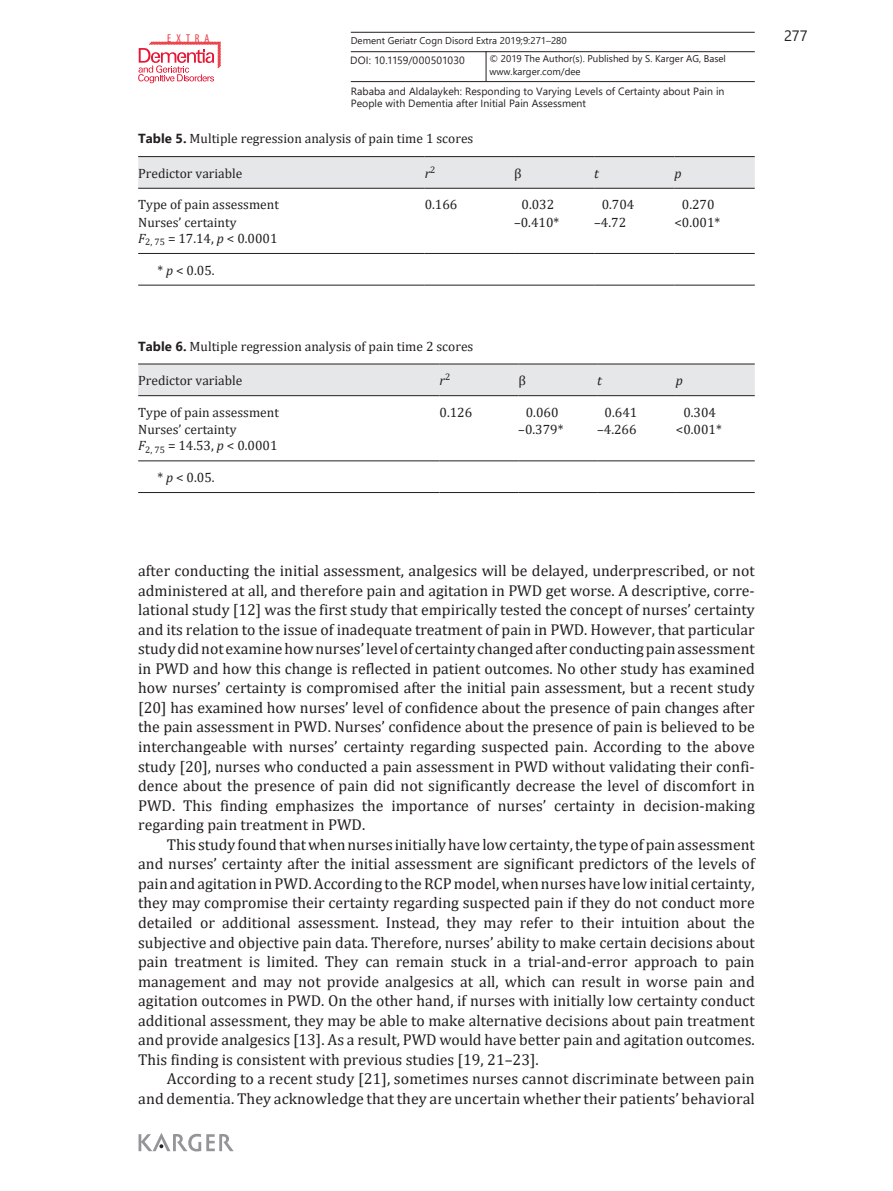
<style>
.page{position:relative;width:893px;height:1191px;background:#fff}
.page>*{position:absolute;margin:0;border:0;box-sizing:border-box;transform-origin:0 0}
.t1{font:15.75px/19.5px "Cambria";letter-spacing:.005em;color:#231f20;text-align:justify}
.t2{font:15px "Segoe UI";color:#231f20}
.t3{font:13.5px/17.4px "Cambria";color:#231f20;text-align:center}
.t4{font:italic 13.5px "Cambria";color:#231f20}
.t5{font:condensed 11.4px "Myriad Pro";letter-spacing:.445em;color:#e93840}
.t6{font:10.5px/12px "Segoe UI";letter-spacing:.005em;color:#231f20}
.t7{font:9.75px "Segoe UI";color:#231f20}
.s1{font-family:"Segoe UI";font-weight:700;font-size:13.2px}
.s2{font-style:italic}
</style>
<div class="page">
<svg style="left:138px;top:41px;width:83px;height:42px"></svg>
<hr style="left:351px;top:51px;width:404px;height:1px;background:#231f20">
<hr style="left:351px;top:81px;width:404px;height:1px;background:#231f20">
<hr style="left:351px;top:32px;width:404px;height:1px;background:#231f20">
<svg style="left:139px;top:1133px;width:95px;height:18px"></svg>
<hr style="left:486px;top:51px;width:1px;height:30px;background:#231f20">
<div style="left:138px;top:157px;width:617px;height:31px;background:#e6e7e9"></div>
<hr style="left:138px;top:156px;width:287px;height:1px;background:#231f20">
<hr style="left:425px;top:156px;width:89px;height:1px;background:#231f20">
<hr style="left:514px;top:156px;width:80px;height:1px;background:#231f20">
<hr style="left:594px;top:156px;width:80px;height:1px;background:#231f20">
<hr style="left:674px;top:156px;width:81px;height:1px;background:#231f20">
<hr style="left:138px;top:188px;width:287px;height:1px;background:#231f20">
<hr style="left:425px;top:188px;width:89px;height:1px;background:#231f20">
<hr style="left:514px;top:188px;width:80px;height:1px;background:#231f20">
<hr style="left:594px;top:188px;width:80px;height:1px;background:#231f20">
<hr style="left:674px;top:188px;width:81px;height:1px;background:#231f20">
<hr style="left:138px;top:253px;width:287px;height:1px;background:#231f20">
<hr style="left:425px;top:253px;width:89px;height:1px;background:#231f20">
<hr style="left:514px;top:253px;width:80px;height:1px;background:#231f20">
<hr style="left:594px;top:253px;width:80px;height:1px;background:#231f20">
<hr style="left:674px;top:253px;width:81px;height:1px;background:#231f20">
<hr style="left:138px;top:285px;width:287px;height:1px;background:#231f20">
<hr style="left:425px;top:285px;width:89px;height:1px;background:#231f20">
<hr style="left:514px;top:285px;width:80px;height:1px;background:#231f20">
<hr style="left:594px;top:285px;width:80px;height:1px;background:#231f20">
<hr style="left:674px;top:285px;width:81px;height:1px;background:#231f20">
<div style="left:138px;top:364px;width:617px;height:31px;background:#e6e7e9"></div>
<hr style="left:138px;top:363px;width:302px;height:1px;background:#231f20">
<hr style="left:440px;top:363px;width:78px;height:1px;background:#231f20">
<hr style="left:518px;top:363px;width:79px;height:1px;background:#231f20">
<hr style="left:597px;top:363px;width:79px;height:1px;background:#231f20">
<hr style="left:676px;top:363px;width:79px;height:1px;background:#231f20">
<hr style="left:138px;top:395px;width:302px;height:1px;background:#231f20">
<hr style="left:440px;top:395px;width:78px;height:1px;background:#231f20">
<hr style="left:518px;top:395px;width:79px;height:1px;background:#231f20">
<hr style="left:597px;top:395px;width:79px;height:1px;background:#231f20">
<hr style="left:676px;top:395px;width:79px;height:1px;background:#231f20">
<hr style="left:138px;top:460px;width:302px;height:1px;background:#231f20">
<hr style="left:440px;top:460px;width:78px;height:1px;background:#231f20">
<hr style="left:518px;top:460px;width:79px;height:1px;background:#231f20">
<hr style="left:597px;top:460px;width:79px;height:1px;background:#231f20">
<hr style="left:676px;top:460px;width:79px;height:1px;background:#231f20">
<hr style="left:138px;top:492px;width:302px;height:1px;background:#231f20">
<hr style="left:440px;top:492px;width:78px;height:1px;background:#231f20">
<hr style="left:518px;top:492px;width:79px;height:1px;background:#231f20">
<hr style="left:597px;top:492px;width:79px;height:1px;background:#231f20">
<hr style="left:676px;top:492px;width:79px;height:1px;background:#231f20">
<p class="t5" style="left:167px;top:31px;width:44px">EXTRA</p>
<p class="t7" style="left:351px;top:31px;width:217px">Dement Geriatr Cogn Disord Extra 2019;9:271–280</p>
<p class="t6" style="left:350px;top:53px;width:116px">DOI: 10.1159/000501030</p>
<p class="t7" style="left:489px;top:50px;width:238px">© 2019 The Author(s). Published by S. Karger AG, Basel</p>
<p class="t7" style="left:489px;top:62px;width:93px">www.karger.com/dee</p>
<p class="t6" style="left:351px;top:84px;width:375px">Rababa and Aldalaykeh: Responding to Varying Levels of Certainty about Pain in<br>People with Dementia after Initial Pain Assessment</p>
<p class="t3" style="left:138px;top:130px;width:337px"><span class="s1">Table 5.</span> Multiple regression analysis of pain time 1 scores</p>
<p class="t3" style="left:138px;top:164px;width:106px">Predictor variable</p>
<p class="t4" style="left:425px;top:163px;width:12px">r<sup>2</sup></p>
<p class="t3" style="left:514px;top:164px;width:9px">β</p>
<p class="t4" style="left:594px;top:163px;width:6px">t</p>
<p class="t4" style="left:674px;top:163px;width:9px">p</p>
<p class="t3" style="left:138px;top:196px;width:142px;text-align:left">Type of pain assessment<br>Nurses’ certainty</p>
<p class="t3" style="left:425px;top:196px;width:34px">0.166</p>
<p class="t3" style="left:514px;top:196px;width:47px">0.032 –0.410*</p>
<p class="t3" style="left:594px;top:196px;width:42px;text-align:left;text-indent:7px">0.704 –4.72</p>
<p class="t3" style="left:674px;top:196px;width:47px">0.270 &lt;0.001*</p>
<p class="t3" style="left:138px;top:229px;width:141px"><span class="s2">F</span><sub>2,</sub> <sub>75</sub> = 17.14, <span class="s2">p</span> &lt; 0.0001</p>
<p class="t3" style="left:157px;top:261px;width:59px">* <span class="s2">p</span> &lt; 0.05.</p>
<p class="t3" style="left:138px;top:337px;width:337px"><span class="s1">Table 6.</span> Multiple regression analysis of pain time 2 scores</p>
<p class="t3" style="left:138px;top:372px;width:106px">Predictor variable</p>
<p class="t4" style="left:440px;top:371px;width:12px">r<sup>2</sup></p>
<p class="t3" style="left:518px;top:372px;width:9px">β</p>
<p class="t4" style="left:597px;top:371px;width:6px">t</p>
<p class="t4" style="left:676px;top:371px;width:9px">p</p>
<p class="t3" style="left:138px;top:403px;width:142px;text-align:left">Type of pain assessment<br>Nurses’ certainty</p>
<p class="t3" style="left:440px;top:403px;width:34px">0.126</p>
<p class="t3" style="left:518px;top:403px;width:47px">0.060 –0.379*</p>
<p class="t3" style="left:597px;top:403px;width:42px">0.641 –4.266</p>
<p class="t3" style="left:676px;top:403px;width:47px">0.304 &lt;0.001*</p>
<p class="t3" style="left:138px;top:437px;width:141px"><span class="s2">F</span><sub>2,</sub> <sub>75</sub> = 14.53, <span class="s2">p</span> &lt; 0.0001</p>
<p class="t3" style="left:157px;top:468px;width:59px">* <span class="s2">p</span> &lt; 0.05.</p>
<p class="t2" style="left:784px;top:22px;width:25px">277</p>
<p class="t1" style="left:138px;top:561px;width:618px">after conducting the initial assessment, analgesics will be delayed, underprescribed, or not administered at all, and therefore pain and agitation in PWD get worse. A descriptive, corre&shy;lational study [12] was the first study that empirically tested the concept of nurses’ certainty and its relation to the issue of inadequate treatment of pain in PWD. However, that particular study did not examine how nurses’ level of certainty changed after conducting pain assessment in PWD and how this change is reflected in patient outcomes. No other study has examined how nurses’ certainty is compromised after the initial pain assessment, but a recent study [20] has examined how nurses’ level of confidence about the presence of pain changes after the pain assessment in PWD. Nurses’ confidence about the presence of pain is believed to be interchangeable with nurses’ certainty regarding suspected pain. According to the above study [20], nurses who conducted a pain assessment in PWD without validating their confi&shy;dence about the presence of pain did not significantly decrease the level of discomfort in PWD. This finding emphasizes the importance of nurses’ certainty in decision-making regarding pain treatment in PWD.</p>
<p class="t1" style="left:138px;top:834px;width:618px;text-indent:29px">This study found that when nurses initially have low certainty, the type of pain assessment and nurses’ certainty after the initial assessment are significant predictors of the levels of pain and agitation in PWD. According to the RCP model, when nurses have low initial certainty, they may compromise their certainty regarding suspected pain if they do not conduct more detailed or additional assessment. Instead, they may refer to their intuition about the subjective and objective pain data. Therefore, nurses’ ability to make certain decisions about pain treatment is limited. They can remain stuck in a trial-and-error approach to pain management and may not provide analgesics at all, which can result in worse pain and agitation outcomes in PWD. On the other hand, if nurses with initially low certainty conduct additional assessment, they may be able to make alternative decisions about pain treatment and provide analgesics [13]. As a result, PWD would have better pain and agitation outcomes.<br>This finding is consistent with previous studies [19, 21–23].</p>
<p class="t1" style="left:138px;top:1069px;width:618px;text-align:right">According to a recent study [21], sometimes nurses cannot discriminate between pain and dementia. They acknowledge that they are uncertain whether their patients’ behavioral</p>
</div>
